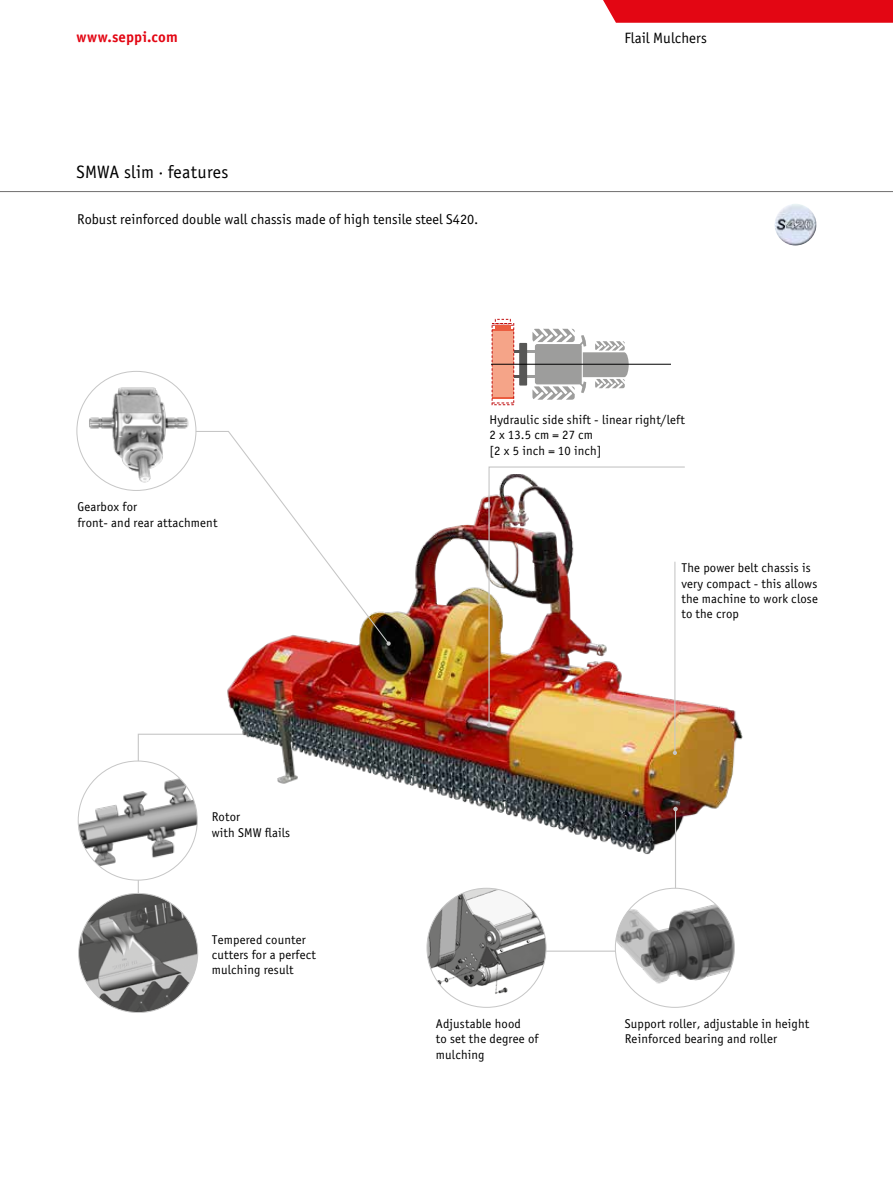
<style>
.page{position:relative;width:893px;height:1191px;background:#fff}
.page>*{position:absolute;margin:0;border:0;box-sizing:border-box;transform-origin:0 0}
.t1{font:18px "Officina Sans Book ITC";letter-spacing:.01em;color:#000}
.t2{font:15px "Officina Sans Bold ITC";letter-spacing:.005em;color:#e30613}
.t3{font:15px "Officina Sans Book ITC";color:#000}
.t4{font:14.25px "Officina Sans Book ITC";color:#000}
.t5{font:12.75px/15.3px "Officina Sans Book ITC";letter-spacing:.01em;color:#000}
</style>
<div class="page">
<div style="left:603px;top:0;width:290px;height:23px;background:#e30613"></div>
<hr style="left:0;top:191px;width:893px;height:1px;background:#706f6f">
<svg style="left:137px;top:733px;width:61px;height:211px"></svg>
<img style="left:775px;top:204px;width:41px;height:41px;border-radius:21px">
<img style="left:79px;top:893px;width:119px;height:119px;border-radius:60px">
<img style="left:198px;top:496px;width:545px;height:334px">
<img style="left:488px;top:466px;width:198px;height:260px">
<svg style="left:487px;top:723px;width:4px;height:4px"></svg>
<svg style="left:171px;top:430px;width:219px;height:215px"></svg>
<svg style="left:386px;top:641px;width:5px;height:4px"></svg>
<hr style="left:526px;top:350px;width:14px;height:3px;background:#9d9d9c">
<hr style="left:526px;top:375px;width:14px;height:3px;background:#9d9d9c">
<svg style="left:514px;top:350px;width:5px;height:3px"></svg>
<svg style="left:514px;top:375px;width:5px;height:3px"></svg>
<svg style="left:532px;top:329px;width:97px;height:71px"></svg>
<div style="left:519px;top:343px;width:8px;height:42px;background:#575756"></div>
<div style="left:492px;top:331px;width:22px;height:66px;background:#f5a488"></div>
<div style="left:492px;top:323px;width:22px;height:82px;border:1px dashed #c00d0e"></div>
<svg style="left:491px;top:397px;width:22px;height:7px"></svg>
<svg style="left:491px;top:325px;width:22px;height:7px"></svg>
<hr style="left:491px;top:364px;width:179px;height:1px;background:#000">
<hr style="left:495px;top:325px;width:15px;height:4px;background:#eb5d40">
<div style="left:495px;top:319px;width:16px;height:5px;border:1px dashed #c00d0e"></div>
<img style="left:77px;top:371px;width:119px;height:119px;border-radius:60px">
<svg style="left:490px;top:806px;width:188px;height:146px"></svg>
<img style="left:615px;top:888px;width:119px;height:119px;border-radius:60px">
<img style="left:427px;top:888px;width:119px;height:119px;border-radius:60px">
<hr style="left:674px;top:562px;width:1px;height:191px;background:#c6c6c6">
<svg style="left:673px;top:750px;width:4px;height:5px"></svg>
<img style="left:78px;top:761px;width:119px;height:119px;border-radius:60px">
<p class="t2" style="left:77px;top:26px;width:103px">www.seppi.com</p>
<p class="t3" style="left:624px;top:28px;width:84px">Flail Mulchers</p>
<h1 class="t1" style="left:77px;top:160px;width:153px">SMWA slim · features</h1>
<p class="t4" style="left:77px;top:210px;width:403px">Robust reinforced double wall chassis made of high tensile steel S420.</p>
<p class="t5" style="left:77px;top:499px;width:142px">Gearbox for<br>front- and rear attachment</p>
<p class="t5" style="left:489px;top:411px;width:197px">Hydraulic side shift - linear right/left<br>2 x 13.5 cm = 27 cm<br>[2 x 5 inch = 10 inch]</p>
<p class="t5" style="left:681px;top:560px;width:138px">The power belt chassis is very compact - this allows the machine to work close to the crop</p>
<p class="t5" style="left:212px;top:809px;width:80px">Rotor<br>with SMW flails</p>
<p class="t5" style="left:212px;top:931px;width:106px">Tempered counter cutters for a perfect mulching result</p>
<p class="t5" style="left:436px;top:1015px;width:104px">Adjustable hood<br>to set the degree of mulching</p>
<p class="t5" style="left:625px;top:1015px;width:186px">Support roller, adjustable in height<br>Reinforced bearing and roller</p>
</div>
